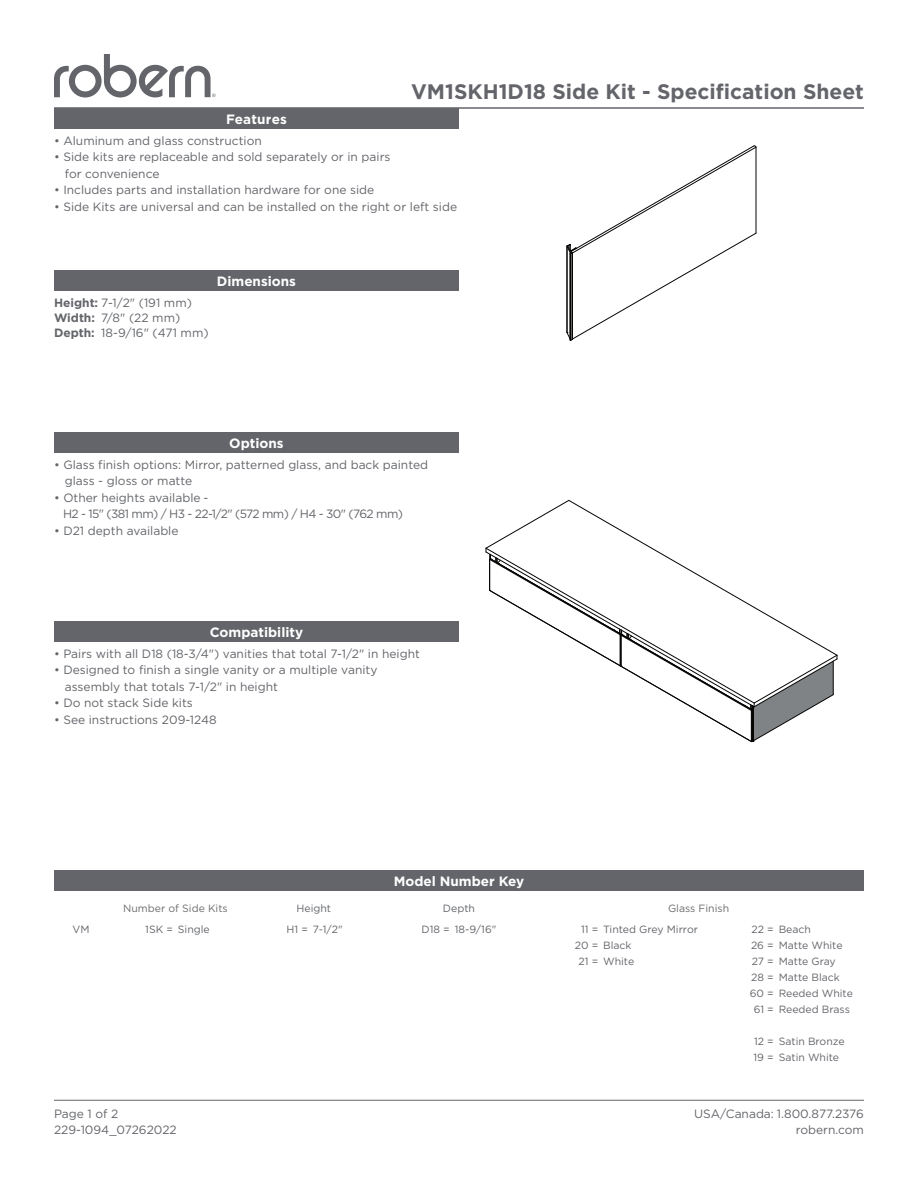
<style>
.page{position:relative;width:918px;height:1188px;background:#fff}
.page>*{position:absolute;margin:0;border:0;box-sizing:border-box;transform-origin:0 0}
.t1{font:700 21px "Gotham";color:#63656a}
.t2{font:700 13.5px "Gotham";color:#fff}
.Spec_Sheet{font:12px/16.5px "Gotham";color:#63656a}
.Spec_Sheet-2{font:12px/16.5px "Gotham";letter-spacing:-.02em;color:#63656a}
.t3{font:10.5px "Gotham";color:#63656a}
.t4{font:10.5px "Gotham";color:#6c6d70}
.s1{font-weight:700}
</style>
<div class="page">
<hr style="left:54px;top:1100px;width:810px;height:1px;background:#63656a">
<div style="left:54px;top:108px;width:405px;height:20px;background:#63656a"></div>
<div style="left:54px;top:270px;width:405px;height:20px;background:#63656a"></div>
<hr style="left:54px;top:107px;width:810px;height:2px;background:#63656a">
<div style="left:54px;top:621px;width:405px;height:20px;background:#63656a"></div>
<svg style="left:54px;top:54px;width:162px;height:44px"></svg>
<div style="left:54px;top:432px;width:405px;height:20px;background:#63656a"></div>
<div style="left:54px;top:871px;width:810px;height:20px;background:#63656a"></div>
<svg style="left:566px;top:145px;width:191px;height:196px"></svg>
<hr style="left:572px;top:253px;width:1px;height:86px;background:#050504">
<hr style="left:570px;top:254px;width:1px;height:86px;background:#050504">
<svg style="left:485px;top:500px;width:353px;height:242px"></svg>
<p class="t2" style="left:226px;top:110px;width:62px">Features</p>
<p class="t1" style="left:411px;top:77px;width:454px">VM1SKH1D18 Side Kit - Specification Sheet</p>
<p class="Spec_Sheet" style="left:54px;top:132px;width:209px">• Aluminum and glass construction</p>
<p class="Spec_Sheet" style="left:65px;top:148px;width:327px;text-indent:-11px">• Side kits are replaceable and sold separately or in pairs for convenience</p>
<p class="Spec_Sheet" style="left:54px;top:181px;width:322px">• Includes parts and installation hardware for one side</p>
<p class="Spec_Sheet" style="left:54px;top:198px;width:405px">• Side Kits are universal and can be installed on the right or left side</p>
<p class="Spec_Sheet" style="left:54px;top:294px;width:139px"><span class="s1">Height:</span> 7-1/2" (191 mm)</p>
<p class="Spec_Sheet" style="left:54px;top:309px;width:128px"><span class="s1">Width:</span> 7/8" (22 mm)</p>
<p class="Spec_Sheet" style="left:54px;top:324px;width:156px"><span class="s1">Depth:</span> 18-9/16" (471 mm)</p>
<p class="t2" style="left:217px;top:272px;width:81px">Dimensions</p>
<p class="t2" style="left:229px;top:434px;width:56px">Options</p>
<p class="Spec_Sheet" style="left:65px;top:456px;width:365px;text-indent:-11px">• Glass finish options: Mirror, patterned glass, and back painted glass - gloss or matte</p>
<p class="Spec_Sheet-2" style="left:63px;top:489px;width:342px;text-indent:-9px">• Other heights available -<br>H2 - 15" (381 mm) / H3 - 22-1/2" (572 mm) / H4 - 30" (762 mm)</p>
<p class="Spec_Sheet" style="left:54px;top:522px;width:126px">• D21 depth available</p>
<p class="t2" style="left:210px;top:623px;width:95px">Compatibility</p>
<p class="Spec_Sheet" style="left:54px;top:645px;width:367px">• Pairs with all D18 (18-3/4") vanities that total 7-1/2" in height</p>
<p class="Spec_Sheet" style="left:65px;top:661px;width:314px;text-indent:-11px">• Designed to finish a single vanity or a multiple vanity assembly that totals 7-1/2" in height</p>
<p class="Spec_Sheet" style="left:54px;top:694px;width:140px">• Do not stack Side kits</p>
<p class="Spec_Sheet" style="left:54px;top:711px;width:164px">• See instructions 209-1248</p>
<p class="t2" style="left:394px;top:873px;width:132px">Model Number Key</p>
<p class="t4" style="left:123px;top:902px;width:106px">Number of Side Kits</p>
<p class="t3" style="left:297px;top:902px;width:36px">Height</p>
<p class="t3" style="left:443px;top:902px;width:34px">Depth</p>
<p class="t4" style="left:668px;top:902px;width:63px">Glass Finish</p>
<p class="t3" style="left:73px;top:922px;width:18px">VM</p>
<p class="t3" style="left:145px;top:922px;width:29px">1SK =</p>
<p class="t3" style="left:178px;top:922px;width:33px">Single</p>
<p class="t3" style="left:287px;top:922px;width:23px">H1 =</p>
<p class="t3" style="left:313px;top:922px;width:31px">7-1/2"</p>
<p class="t3" style="left:422px;top:922px;width:30px">D18 =</p>
<p class="t3" style="left:455px;top:922px;width:43px">18-9/16"</p>
<p class="t3" style="left:581px;top:922px;width:19px">11 =</p>
<p class="t3" style="left:575px;top:938px;width:25px">20 =</p>
<p class="t3" style="left:579px;top:954px;width:21px">21 =</p>
<p class="t3" style="left:603px;top:922px;width:96px">Tinted Grey Mirror</p>
<p class="t3" style="left:603px;top:938px;width:30px">Black</p>
<p class="t3" style="left:603px;top:954px;width:33px">White</p>
<p class="t3" style="left:779px;top:922px;width:34px">Beach</p>
<p class="t3" style="left:779px;top:938px;width:65px">Matte White</p>
<p class="t3" style="left:779px;top:954px;width:59px">Matte Gray</p>
<p class="t3" style="left:779px;top:970px;width:63px">Matte Black</p>
<p class="t3" style="left:779px;top:986px;width:76px">Reeded White</p>
<p class="t3" style="left:779px;top:1002px;width:73px">Reeded Brass</p>
<p class="t3" style="left:779px;top:1034px;width:68px">Satin Bronze</p>
<p class="t3" style="left:779px;top:1050px;width:62px">Satin White</p>
<p class="t3" style="left:752px;top:922px;width:24px">22 =</p>
<p class="t3" style="left:751px;top:938px;width:24px">26 =</p>
<p class="t3" style="left:752px;top:954px;width:24px">27 =</p>
<p class="t3" style="left:751px;top:970px;width:24px">28 =</p>
<p class="t3" style="left:750px;top:986px;width:26px">60 =</p>
<p class="t3" style="left:754px;top:1002px;width:22px">61 =</p>
<p class="t3" style="left:754px;top:1034px;width:21px">12 =</p>
<p class="t3" style="left:754px;top:1050px;width:22px">19 =</p>
<p class="Spec_Sheet" style="left:54px;top:1105px;width:66px">Page 1 of 2</p>
<p class="Spec_Sheet" style="left:54px;top:1121px;width:124px">229-1094_07262022</p>
<p class="Spec_Sheet" style="left:694px;top:1105px;width:171px">USA/Canada: 1.800.877.2376</p>
<p class="Spec_Sheet" style="left:796px;top:1121px;width:70px">robern.com</p>
</div>
